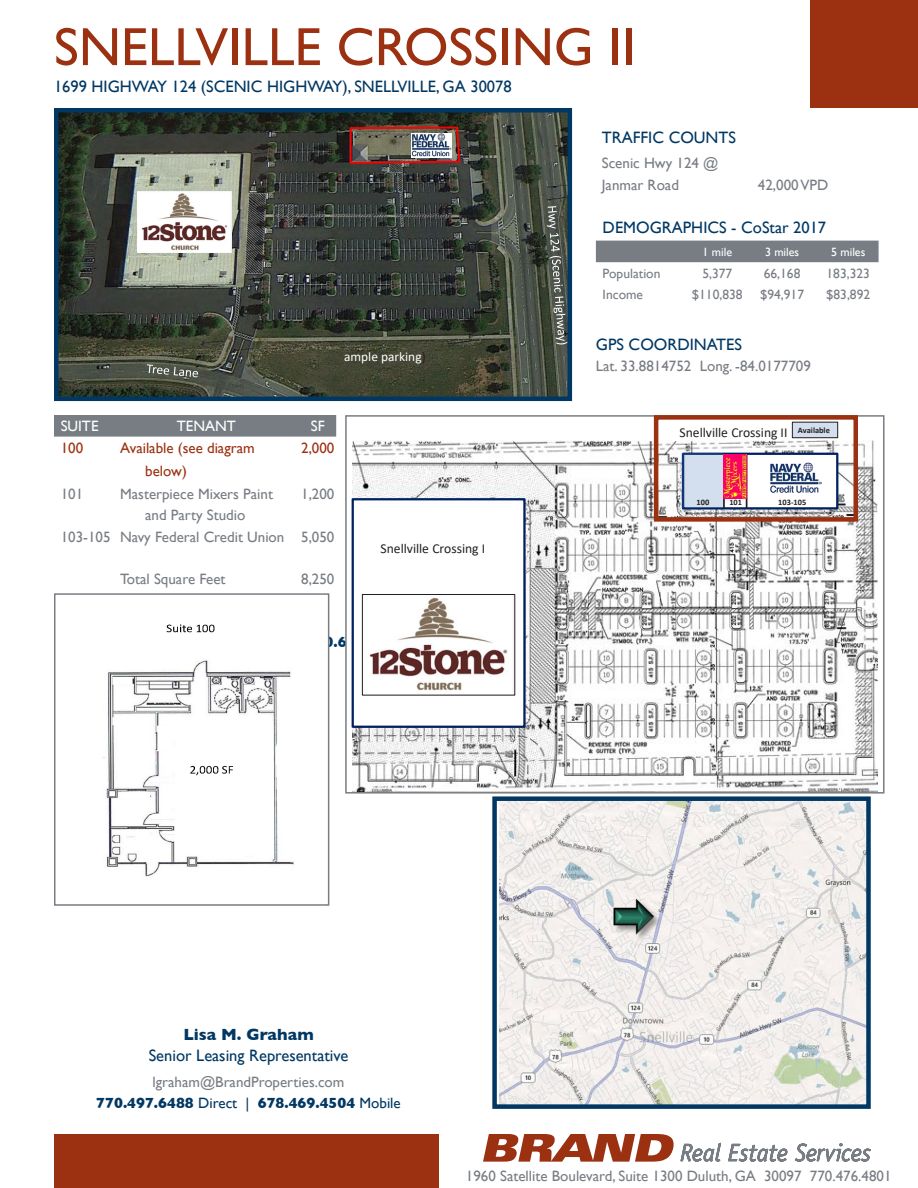
<style>
.page{position:relative;width:918px;height:1188px;background:#fff}
.page>*{position:absolute;margin:0;border:0;box-sizing:border-box;transform-origin:0 0}
.t1{font:54px "Gill Sans";color:#9c3112}
.t2{font:16.5px "Gill Sans";color:#003863}
.t3{font:700 16.5px "Gill Sans";color:#003863}
.t4{font:15px "Gill Sans";color:#787d83}
.t5{font:700 15px "Gill Sans";color:#003863}
.t6{font:15px "Gill Sans";color:#9c3112}
.t7{font:15px "Gill Sans";color:#fff}
.t8{font:13.65px "Calibri";color:#231f20}
.t9{font:13.5px "Gill Sans";color:#787d83}
.t10{font:13.2px "Calibri";color:#fff}
.t11{font:12px "Gill Sans";color:#fff}
.t12{font:700 8.4px "Calibri";letter-spacing:.005em;color:#231f20}
.s1{color:#231f20}
.s2{font-weight:400}
</style>
<div class="page">
<div style="left:810px;top:0;width:108px;height:108px;background:#9c3112"></div>
<div style="left:54px;top:1134px;width:385px;height:54px;background:#9c3112"></div>
<svg style="left:483px;top:1134px;width:191px;height:28px"></svg>
<svg style="left:681px;top:1143px;width:190px;height:19px"></svg>
<img style="left:353px;top:440px;width:525px;height:351px">
<div style="left:353px;top:499px;width:171px;height:228px;background:#fff"></div>
<div style="left:352px;top:498px;width:174px;height:230px;border:2px solid #002060"></div>
<img style="left:369px;top:597px;width:139px;height:94px">
<div style="left:362px;top:594px;width:153px;height:101px;border:1px solid #231f20"></div>
<div style="left:683px;top:454px;width:154px;height:54px;background:#fff"></div>
<div style="left:682px;top:453px;width:156px;height:57px;border:2px solid #002060"></div>
<hr style="left:723px;top:454px;width:2px;height:54px;background:#231f20">
<hr style="left:746px;top:454px;width:1px;height:54px;background:#231f20">
<img style="left:770px;top:463px;width:51px;height:30px">
<div style="left:682px;top:453px;width:41px;height:55px;background:#4f81bd;opacity:.25"></div>
<div style="left:792px;top:422px;width:46px;height:16px;background:#d3dfee"></div>
<div style="left:792px;top:422px;width:46px;height:16px;border:1px solid #231f20"></div>
<img style="left:724px;top:454px;width:23px;height:44px">
<div style="left:345px;top:415px;width:540px;height:379px;border:2px solid #787d83"></div>
<img style="left:499px;top:801px;width:367px;height:303px">
<div style="left:492px;top:796px;width:379px;height:313px;border:4px solid #003863"></div>
<img style="left:59px;top:113px;width:508px;height:283px">
<svg style="left:349px;top:126px;width:112px;height:39px;background:#7e574b"></svg>
<svg style="left:547px;top:206px;width:20px;height:138px;background:#63685f"></svg>
<svg style="left:147px;top:364px;width:51px;height:13px"></svg>
<img style="left:137px;top:192px;width:95px;height:61px">
<img style="left:412px;top:133px;width:40px;height:24px">
<div style="left:54px;top:108px;width:518px;height:293px;border:4px solid #003863"></div>
<div style="left:596px;top:241px;width:283px;height:21px;background:#787d83"></div>
<div style="left:54px;top:415px;width:282px;height:22px;background:#787d83"></div>
<img style="left:103px;top:624px;width:191px;height:253px">
<div style="left:54px;top:593px;width:275px;height:313px;border:2px solid #787d83"></div>
<div style="left:654px;top:415px;width:204px;height:107px;border:4px solid #9c3112"></div>
<p class="t1" style="left:54px;top:15px;width:583px">SNELLVILLE CROSSING II</p>
<p class="t2" style="left:54px;top:76px;width:459px">1699 HIGHWAY 124 (SCENIC HIGHWAY), SNELLVILLE, GA 30078</p>
<p class="t10" style="left:344px;top:348px;width:83px">ample parking<span class="s1">)</span></p>
<p class="t7" style="left:61px;top:417px;width:39px">SUITE</p>
<p class="t7" style="left:177px;top:417px;width:61px">TENANT</p>
<p class="t7" style="left:311px;top:417px;width:15px">SF</p>
<p class="t6" style="left:61px;top:439px;width:24px">100</p>
<p class="t6" style="left:120px;top:439px;width:136px">Available (see diagram</p>
<p class="t6" style="left:301px;top:439px;width:35px">2,000</p>
<p class="t6" style="left:145px;top:462px;width:43px">below)</p>
<p class="t4" style="left:61px;top:485px;width:24px">101</p>
<p class="t4" style="left:120px;top:485px;width:154px">Masterpiece Mixers Paint</p>
<p class="t4" style="left:301px;top:485px;width:35px">1,200</p>
<p class="t4" style="left:145px;top:506px;width:102px">and Party Studio</p>
<p class="t4" style="left:61px;top:528px;width:51px">103-105</p>
<p class="t4" style="left:120px;top:528px;width:166px">Navy Federal Credit Union</p>
<p class="t4" style="left:301px;top:528px;width:35px">5,050</p>
<p class="t4" style="left:120px;top:570px;width:107px">Total Square Feet</p>
<p class="t4" style="left:301px;top:570px;width:35px">8,250</p>
<p class="t8" style="left:381px;top:539px;width:106px">Snellville Crossing I</p>
<p class="t2" style="left:602px;top:127px;width:136px">TRAFFIC COUNTS</p>
<p class="t4" style="left:602px;top:154px;width:118px">Scenic Hwy 124 @</p>
<p class="t4" style="left:602px;top:176px;width:79px">Janmar Road</p>
<p class="t4" style="left:758px;top:176px;width:72px">42,000 VPD</p>
<p class="t2" style="left:603px;top:218px;width:225px">DEMOGRAPHICS - CoStar 2017</p>
<p class="t11" style="left:703px;top:244px;width:31px">1 mile</p>
<p class="t11" style="left:765px;top:244px;width:36px">3 miles</p>
<p class="t11" style="left:831px;top:244px;width:36px">5 miles</p>
<p class="t9" style="left:603px;top:265px;width:59px">Population</p>
<p class="t9" style="left:702px;top:265px;width:31px">5,377</p>
<p class="t9" style="left:764px;top:265px;width:38px">66,168</p>
<p class="t9" style="left:827px;top:265px;width:45px">183,323</p>
<p class="t9" style="left:603px;top:287px;width:42px">Income</p>
<p class="t9" style="left:692px;top:287px;width:52px">$110,838</p>
<p class="t9" style="left:760px;top:287px;width:46px">$94,917</p>
<p class="t9" style="left:826px;top:287px;width:46px">$83,892</p>
<p class="t2" style="left:596px;top:335px;width:148px">GPS COORDINATES</p>
<p class="t4" style="left:596px;top:357px;width:216px">Lat. 33.8814752 Long. -84.0177709</p>
<p class="t8" style="left:679px;top:423px;width:110px">Snellville Crossing II</p>
<p class="t12" style="left:798px;top:424px;width:34px">Available</p>
<p class="t12" style="left:697px;top:496px;width:14px">100</p>
<p class="t12" style="left:729px;top:496px;width:14px">101</p>
<p class="t12" style="left:778px;top:496px;width:30px">103-105</p>
<p class="t3" style="left:183px;top:1025px;width:132px">Lisa M. Graham</p>
<p class="t2" style="left:149px;top:1046px;width:201px">Senior Leasing Representative</p>
<p class="t4" style="left:153px;top:1073px;width:193px">lgraham@BrandProperties.com</p>
<p class="t5" style="left:96px;top:1094px;width:306px">770.497.6488 <span class="s2">Direct |</span> 678.469.4504 <span class="s2">Mobile</span></p>
<p class="t4" style="left:466px;top:1167px;width:427px">1960 Satellite Boulevard, Suite 1300 Duluth, GA 30097 770.476.4801</p>
</div>
